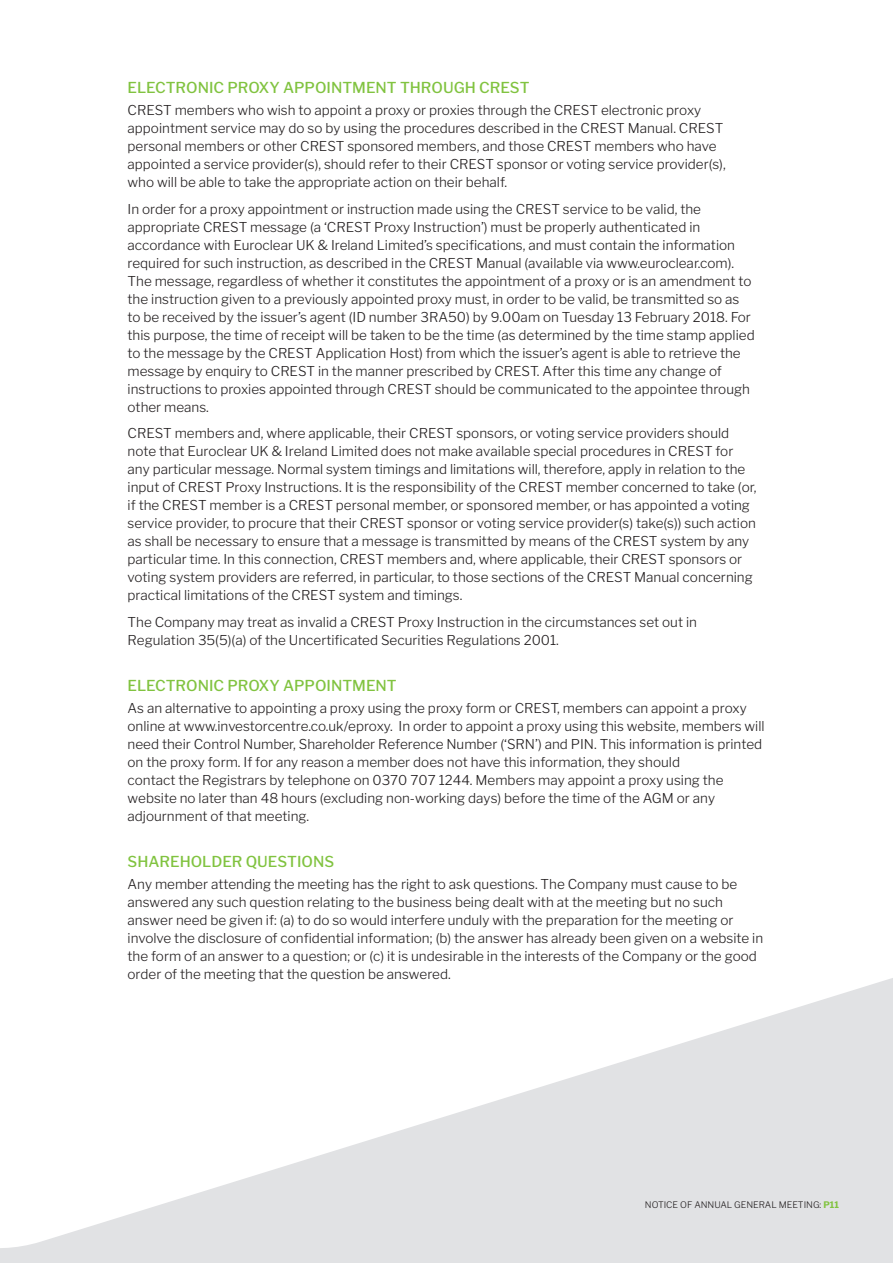
<style>
.page{position:relative;width:893px;height:1263px;background:#fff}
.page>*{position:absolute;margin:0;border:0;box-sizing:border-box;transform-origin:0 0}
.t1{font:500 15px "Libre Franklin";color:#81c340}
.t2{font:300 13.5px/18px "Libre Franklin";color:#231f20}
.t3{font:300 9px "Libre Franklin";color:#231f20}
.s1{font-weight:700;color:#81c340}
</style>
<div class="page">
<svg style="left:0;top:978px;width:893px;height:272px"></svg>
<p class="t1" style="left:128px;top:79px;width:403px">ELECTRONIC PROXY APPOINTMENT THROUGH CREST</p>
<p class="t2" style="left:128px;top:101px;width:600px">CREST members who wish to appoint a proxy or proxies through the CREST electronic proxy appointment service may do so by using the procedures described in the CREST Manual. CREST personal members or other CREST sponsored members, and those CREST members who have appointed a service provider(s), should refer to their CREST sponsor or voting service provider(s), who will be able to take the appropriate action on their behalf.</p>
<p class="t2" style="left:128px;top:200px;width:629px">In order for a proxy appointment or instruction made using the CREST service to be valid, the appropriate CREST message (a ‘CREST Proxy Instruction’) must be properly authenticated in accordance with Euroclear UK &amp; Ireland Limited’s specifications, and must contain the information required for such instruction, as described in the CREST Manual (available via www.euroclear.com).<br>The message, regardless of whether it constitutes the appointment of a proxy or is an amendment to the instruction given to a previously appointed proxy must, in order to be valid, be transmitted so as to be received by the issuer’s agent (ID number 3RA50) by 9.00am on Tuesday 13 February 2018. For this purpose, the time of receipt will be taken to be the time (as determined by the time stamp applied to the message by the CREST Application Host) from which the issuer’s agent is able to retrieve the message by enquiry to CREST in the manner prescribed by CREST. After this time any change of instructions to proxies appointed through CREST should be communicated to the appointee through other means.</p>
<p class="t2" style="left:128px;top:424px;width:630px">CREST members and, where applicable, their CREST sponsors, or voting service providers should note that Euroclear UK &amp; Ireland Limited does not make available special procedures in CREST for any particular message. Normal system timings and limitations will, therefore, apply in relation to the input of CREST Proxy Instructions. It is the responsibility of the CREST member concerned to take (or, if the CREST member is a CREST personal member, or sponsored member, or has appointed a voting service provider, to procure that their CREST sponsor or voting service provider(s) take(s)) such action as shall be necessary to ensure that a message is transmitted by means of the CREST system by any particular time. In this connection, CREST members and, where applicable, their CREST sponsors or voting system providers are referred, in particular, to those sections of the CREST Manual concerning practical limitations of the CREST system and timings.</p>
<p class="t2" style="left:128px;top:613px;width:571px">The Company may treat as invalid a CREST Proxy Instruction in the circumstances set out in<br>Regulation 35(5)(a) of the Uncertificated Securities Regulations 2001.</p>
<p class="t1" style="left:128px;top:676px;width:271px">ELECTRONIC PROXY APPOINTMENT</p>
<p class="t2" style="left:128px;top:699px;width:639px">As an alternative to appointing a proxy using the proxy form or CREST, members can appoint a proxy online at www.investorcentre.co.uk/eproxy. In order to appoint a proxy using this website, members will need their Control Number, Shareholder Reference Number (‘SRN’) and PIN. This information is printed on the proxy form. If for any reason a member does not have this information, they should<br>contact the Registrars by telephone on 0370 707 1244. Members may appoint a proxy using the website no later than 48 hours (excluding non-working days) before the time of the AGM or any adjournment of that meeting.</p>
<p class="t1" style="left:128px;top:852px;width:208px">SHAREHOLDER QUESTIONS</p>
<p class="t2" style="left:128px;top:875px;width:637px">Any member attending the meeting has the right to ask questions. The Company must cause to be answered any such question relating to the business being dealt with at the meeting but no such answer need be given if: (a) to do so would interfere unduly with the preparation for the meeting or involve the disclosure of confidential information; (b) the answer has already been given on a website in the form of an answer to a question; or (c) it is undesirable in the interests of the Company or the good order of the meeting that the question be answered.</p>
<p class="t3" style="left:645px;top:1199px;width:196px">NOTICE OF ANNUAL GENERAL MEETING: <span class="s1">P11</span></p>
</div>
